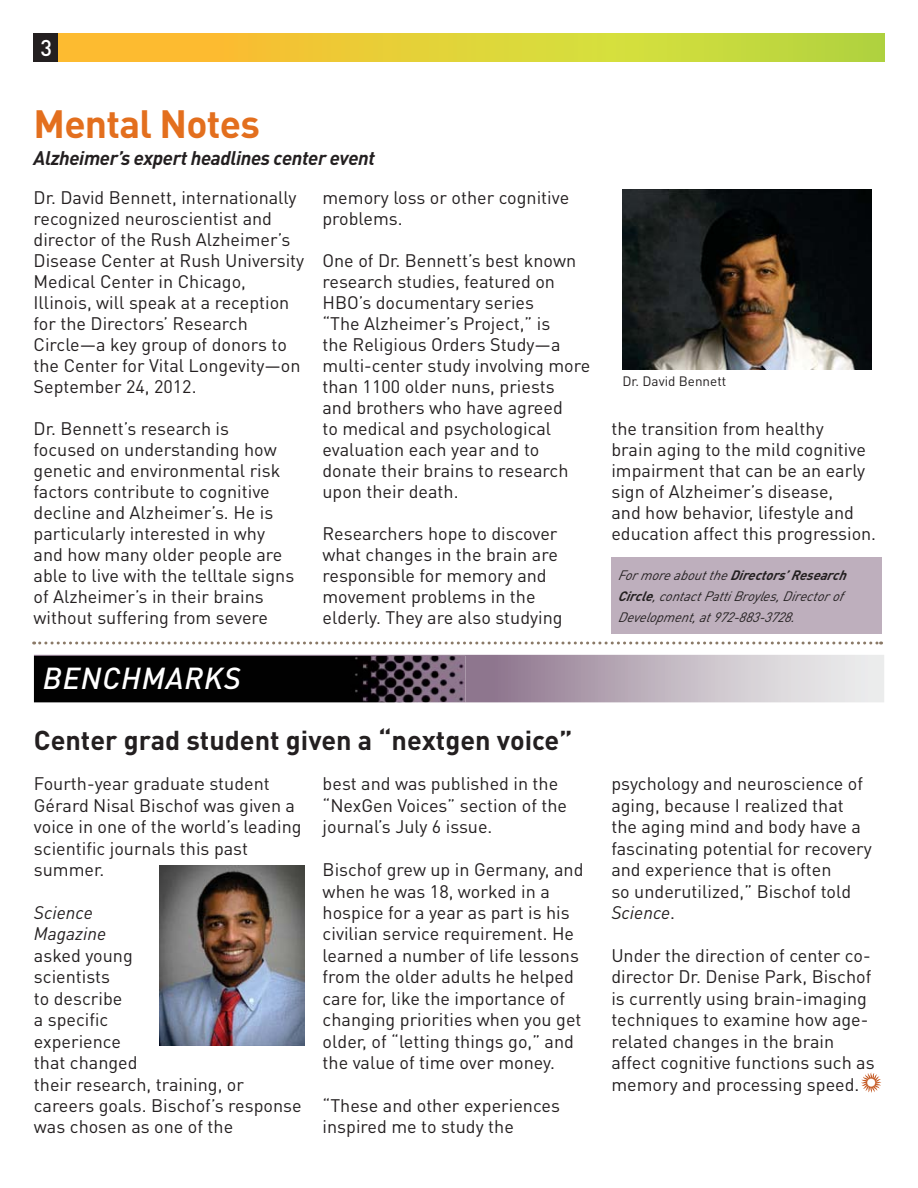
<style>
.page{position:relative;width:918px;height:1188px;background:#fff}
.page>*{position:absolute;margin:0;border:0;box-sizing:border-box;transform-origin:0 0}
.t1{font:700 39px "DIN Pro";letter-spacing:-.02em;color:#e36f1e}
.t2{font:italic 500 30px "DIN Pro";letter-spacing:.03em;color:#fff}
.t3{font:700 27px "DIN Pro";color:#231f20}
.t4{font:500 22.5px "DIN Pro";color:#fff}
.t5{font:italic 700 19.5px "DIN Pro";letter-spacing:-.02em;color:#231f20}
.t6{font:18px/21px "DIN Pro";color:#231f20}
.t7{font:italic 18px/21.5px "DIN Pro";color:#231f20}
.t8{font:italic 13.5px/21px "DIN Pro";color:#231f20}
.t9{font:13.5px "DIN Pro";color:#231f20}
.s1{font-weight:700}
.s2{font-style:italic}
</style>
<div class="page">
<svg style="left:34px;top:655px;width:850px;height:47px;background:#bfb4bf"></svg>
<img style="left:34px;top:702px;width:432px;height:1px">
<img style="left:34px;top:656px;width:432px;height:46px">
<div style="left:37px;top:34px;width:847px;height:28px;background:linear-gradient(to right,#ffbb2e,#b7e242)"></div>
<div style="left:34px;top:34px;width:24px;height:28px;background:#231f20"></div>
<svg style="left:34px;top:642px;width:848px;height:3px"></svg>
<img style="left:622px;top:189px;width:249px;height:180px">
<img style="left:159px;top:865px;width:146px;height:180px">
<div style="left:611px;top:557px;width:271px;height:77px;background:#beafbd"></div>
<svg style="left:861px;top:1073px;width:20px;height:20px"></svg>
<p class="t4" style="left:40px;top:35px;width:13px">3</p>
<h1 class="t1" style="left:34px;top:110px;width:228px">Mental Notes</h1>
<p class="t5" style="left:34px;top:151px;width:343px">Alzheimer’s expert headlines center event</p>
<p class="t6" style="left:34px;top:189px;width:272px">Dr. David Bennett, internationally recognized neuroscientist and director of the Rush Alzheimer’s<br>Disease Center at Rush University<br>Medical Center in Chicago,<br>Illinois, will speak at a reception for the Directors’ Research<br>Circle—a key group of donors to the Center for Vital Longevity—on<br>September 24, 2012.</p>
<p class="t6" style="left:34px;top:420px;width:262px">Dr. Bennett’s research is focused on understanding how genetic and environmental risk factors contribute to cognitive decline and Alzheimer’s. He is particularly interested in why and how many older people are able to live with the telltale signs of Alzheimer’s in their brains without suffering from severe</p>
<p class="t6" style="left:323px;top:189px;width:248px">memory loss or other cognitive problems.</p>
<p class="t6" style="left:323px;top:252px;width:269px">One of Dr. Bennett’s best known research studies, featured on<br>HBO’s documentary series<br>“The Alzheimer’s Project,” is<br>the Religious Orders Study—a multi-center study involving more than 1100 older nuns, priests<br>and brothers who have agreed<br>to medical and psychological evaluation each year and to donate their brains to research upon their death.</p>
<p class="t6" style="left:323px;top:525px;width:242px">Researchers hope to discover what changes in the brain are responsible for memory and movement problems in the elderly. They are also studying</p>
<h2 class="t2" style="left:43px;top:661px;width:199px">BENCHMARKS</h2>
<h3 class="t3" style="left:34px;top:731px;width:540px">Center grad student given a “nextgen voice”</h3>
<p class="t6" style="left:34px;top:775px;width:269px;line-height:21.5px">Fourth-year graduate student<br>Gérard Nisal Bischof was given a voice in one of the world’s leading scientific journals this past summer.</p>
<p class="t7" style="left:34px;top:903px;width:74px">Science<br>Magazine</p>
<p class="t6" style="left:34px;top:947px;width:269px;line-height:21.5px">asked young<br>scientists<br>to describe<br>a specific<br>experience<br>that changed<br>their research, training, or careers goals. Bischof’s response was chosen as one of the</p>
<p class="t6" style="left:323px;top:775px;width:246px;line-height:21.5px">best and was published in the “NexGen Voices” section of the journal’s July 6 issue.</p>
<p class="t6" style="left:323px;top:861px;width:262px;line-height:21.5px">Bischof grew up in Germany, and when he was 18, worked in a hospice for a year as part is his civilian service requirement. He learned a number of life lessons from the older adults he helped care for, like the importance of changing priorities when you get older, of “letting things go,” and the value of time over money.</p>
<p class="t6" style="left:323px;top:1097px;width:239px;line-height:21.5px">“These and other experiences inspired me to study the</p>
<p class="t9" style="left:622px;top:377px;width:105px">Dr. David Bennett</p>
<p class="t6" style="left:611px;top:420px;width:266px">the transition from healthy<br>brain aging to the mild cognitive impairment that can be an early sign of Alzheimer’s disease,<br>and how behavior, lifestyle and education affect this progression.</p>
<p class="t8" style="left:618px;top:566px;width:232px">For more aboutthe <span class="s1">Directors’ Research<br>Circle</span>,contactPatti Broyles,Director of<br>Development,at972-883-3728.</p>
<p class="t6" style="left:611px;top:775px;width:262px;line-height:21.5px">psychology and neuroscience of aging, because I realized that the aging mind and body have a fascinating potential for recovery and experience that is often<br>so underutilized,” Bischof told<br><span class="s2">Science</span>.</p>
<p class="t6" style="left:611px;top:947px;width:265px;line-height:21.5px">Under the direction of center co&shy;director Dr. Denise Park, Bischof is currently using brain-imaging techniques to examine how age&shy;related changes in the brain affect cognitive functions such as memory and processing speed.</p>
</div>
